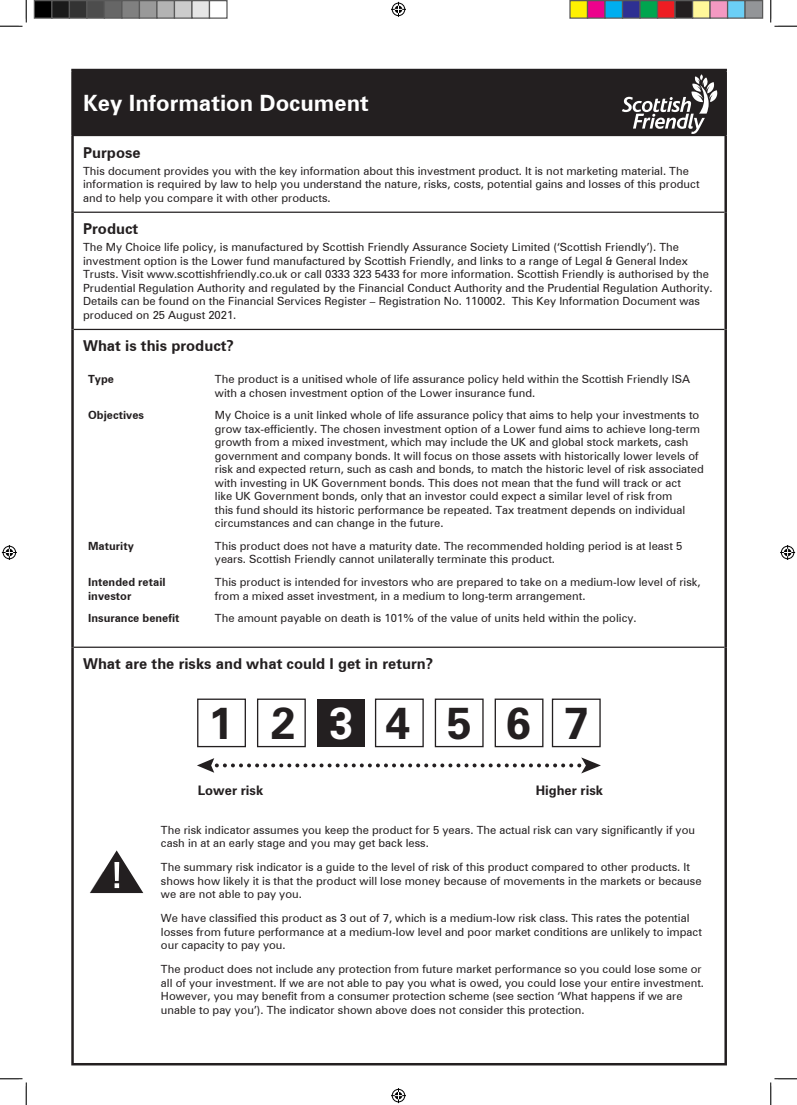
<style>
.page{position:relative;width:797px;height:1105px;background:#fff}
.page>*{position:absolute;margin:0;border:0;box-sizing:border-box;transform-origin:0 0}
.t1{font:700 44.75px "Zurich BT";color:#231f20}
.Body{font:700 22.5px "Zurich BT";color:#fff}
.t2{font:700 15px "Zurich BT";color:#231f20}
.t3{font:700 13.12px "Zurich BT";color:#231f20}
.Body-2{font:11.25px/13.5px "Zurich BT";color:#231f20}
.Body_bold{font:700 11.25px/13.5px "Zurich BT";color:#231f20}
.Body-3{font:700 11.25px "Zurich BT";color:#231f20}
.s1{color:#fff}
</style>
<div class="page">
<div style="left:72px;top:70px;width:653px;height:66px;background:#231f20"></div>
<hr style="left:71px;top:69px;width:656px;height:2px;background:#231f20">
<hr style="left:71px;top:71px;width:3px;height:65px;background:#231f20">
<hr style="left:724px;top:71px;width:3px;height:65px;background:#231f20">
<hr style="left:71px;top:136px;width:3px;height:76px;background:#231f20">
<hr style="left:724px;top:136px;width:3px;height:76px;background:#231f20">
<hr style="left:71px;top:212px;width:3px;height:117px;background:#231f20">
<hr style="left:724px;top:212px;width:3px;height:117px;background:#231f20">
<hr style="left:71px;top:329px;width:3px;height:318px;background:#231f20">
<hr style="left:724px;top:329px;width:3px;height:318px;background:#231f20">
<hr style="left:71px;top:647px;width:3px;height:416px;background:#231f20">
<hr style="left:724px;top:647px;width:3px;height:416px;background:#231f20">
<hr style="left:71px;top:1063px;width:656px;height:2px;background:#231f20">
<hr style="left:74px;top:212px;width:650px;height:1px;background:#231f20">
<hr style="left:74px;top:329px;width:650px;height:1px;background:#231f20">
<hr style="left:74px;top:647px;width:650px;height:1px;background:#231f20">
<div style="left:197px;top:698px;width:49px;height:49px;border:1px solid #231f20"></div>
<div style="left:257px;top:698px;width:49px;height:49px;border:1px solid #231f20"></div>
<div style="left:317px;top:699px;width:48px;height:47px;background:#231f20"></div>
<div style="left:375px;top:698px;width:49px;height:49px;border:1px solid #231f20"></div>
<div style="left:435px;top:698px;width:48px;height:49px;border:1px solid #231f20"></div>
<div style="left:494px;top:698px;width:49px;height:49px;border:1px solid #231f20"></div>
<div style="left:552px;top:698px;width:48px;height:49px;border:1px solid #231f20"></div>
<svg style="left:197px;top:757px;width:404px;height:16px"></svg>
<svg style="left:90px;top:850px;width:53px;height:43px"></svg>
<svg style="left:622px;top:74px;width:95px;height:60px"></svg>
<svg style="left:0;top:0;width:27px;height:27px"></svg>
<svg style="left:0;top:1078px;width:27px;height:27px"></svg>
<svg style="left:770px;top:0;width:27px;height:27px"></svg>
<svg style="left:770px;top:1078px;width:27px;height:27px"></svg>
<svg style="left:391px;top:2px;width:15px;height:15px"></svg>
<svg style="left:391px;top:1088px;width:15px;height:15px"></svg>
<svg style="left:2px;top:545px;width:15px;height:15px"></svg>
<svg style="left:780px;top:545px;width:15px;height:15px"></svg>
<div style="left:34px;top:1px;width:18px;height:17px;background:#000"></div>
<div style="left:34px;top:0;width:18px;height:19px;border:1px solid #595959"></div>
<div style="left:52px;top:1px;width:17px;height:17px;background:#1a1a1a"></div>
<div style="left:51px;top:0;width:19px;height:19px;border:1px solid #595959"></div>
<div style="left:69px;top:1px;width:18px;height:17px;background:#333"></div>
<div style="left:69px;top:0;width:19px;height:19px;border:1px solid #595959"></div>
<div style="left:87px;top:1px;width:17px;height:17px;background:#4d4d4d"></div>
<div style="left:86px;top:0;width:19px;height:19px;border:1px solid #595959"></div>
<div style="left:104px;top:1px;width:18px;height:17px;background:#666"></div>
<div style="left:104px;top:0;width:18px;height:19px;border:1px solid #595959"></div>
<div style="left:122px;top:1px;width:17px;height:17px;background:#808080"></div>
<div style="left:121px;top:0;width:19px;height:19px;border:1px solid #595959"></div>
<div style="left:139px;top:1px;width:18px;height:17px;background:#999"></div>
<div style="left:139px;top:0;width:19px;height:19px;border:1px solid #595959"></div>
<div style="left:157px;top:1px;width:17px;height:17px;background:#b3b3b3"></div>
<div style="left:156px;top:0;width:19px;height:19px;border:1px solid #595959"></div>
<div style="left:174px;top:1px;width:18px;height:17px;background:#ccc"></div>
<div style="left:174px;top:0;width:18px;height:19px;border:1px solid #595959"></div>
<div style="left:192px;top:1px;width:17px;height:17px;background:#e6e6e6"></div>
<div style="left:191px;top:0;width:19px;height:19px;border:1px solid #595959"></div>
<div style="left:209px;top:0;width:19px;height:19px;border:1px solid #595959"></div>
<div style="left:570px;top:1px;width:17px;height:17px;background:#fff101"></div>
<div style="left:569px;top:0;width:19px;height:19px;border:1px solid #595959"></div>
<div style="left:587px;top:1px;width:18px;height:17px;background:#ed028c"></div>
<div style="left:587px;top:0;width:18px;height:19px;border:1px solid #595959"></div>
<div style="left:605px;top:1px;width:17px;height:17px;background:#00aeef"></div>
<div style="left:604px;top:0;width:19px;height:19px;border:1px solid #595959"></div>
<div style="left:622px;top:1px;width:18px;height:17px;background:#2e3092"></div>
<div style="left:622px;top:0;width:18px;height:19px;border:1px solid #595959"></div>
<div style="left:640px;top:1px;width:17px;height:17px;background:#00a54f"></div>
<div style="left:639px;top:0;width:19px;height:19px;border:1px solid #595959"></div>
<div style="left:657px;top:1px;width:18px;height:17px;background:#ee1d23"></div>
<div style="left:657px;top:0;width:18px;height:19px;border:1px solid #595959"></div>
<div style="left:675px;top:1px;width:17px;height:17px;background:#231f20"></div>
<div style="left:674px;top:0;width:19px;height:19px;border:1px solid #595959"></div>
<div style="left:692px;top:1px;width:18px;height:17px;background:#fff79a"></div>
<div style="left:692px;top:0;width:18px;height:19px;border:1px solid #595959"></div>
<div style="left:710px;top:1px;width:17px;height:17px;background:#f499c2"></div>
<div style="left:709px;top:0;width:19px;height:19px;border:1px solid #595959"></div>
<div style="left:727px;top:1px;width:18px;height:17px;background:#6bcff6"></div>
<div style="left:727px;top:0;width:18px;height:19px;border:1px solid #595959"></div>
<div style="left:745px;top:1px;width:17px;height:17px;background:#939598"></div>
<div style="left:744px;top:0;width:19px;height:19px;border:1px solid #595959"></div>
<p class="Body" style="left:83px;top:90px;width:287px">Key Information Document</p>
<p class="t2" style="left:83px;top:143px;width:59px">Purpose</p>
<p class="Body-2" style="left:83px;top:164px;width:618px">This document provides you with the key information about this investment product. It is not marketing material. The information is required by law to help you understand the nature, risks, costs, potential gains and losses of this product and to help you compare it with other products.</p>
<p class="t2" style="left:83px;top:220px;width:57px">Product</p>
<p class="Body-2" style="left:83px;top:240px;width:631px">The My Choice life policy, is manufactured by Scottish Friendly Assurance Society Limited (‘Scottish Friendly’). The investment option is the Lower fund manufactured by Scottish Friendly, and links to a range of Legal &amp; General Index Trusts. Visit www.scottishfriendly.co.uk or call 0333 323 5433 for more information. Scottish Friendly is authorised by the Prudential Regulation Authority and regulated by the Financial Conduct Authority and the Prudential Regulation Authority.<br>Details can be found on the Financial Services Register – Registration No. 110002. This Key Information Document was produced on 25 August 2021.</p>
<p class="t2" style="left:83px;top:337px;width:152px">What is this product?</p>
<p class="Body-3" style="left:88px;top:372px;width:27px">Type</p>
<p class="Body-2" style="left:215px;top:372px;width:476px">The product is a unitised whole of life assurance policy held within the Scottish Friendly ISA with a chosen investment option of the Lower insurance fund.</p>
<p class="Body_bold" style="left:88px;top:408px;width:57px">Objectives</p>
<p class="Body-2" style="left:215px;top:408px;width:490px">My Choice is a unit linked whole of life assurance policy that aims to help your investments to grow tax-efficiently. The chosen investment option of a Lower fund aims to achieve long-term growth from a mixed investment, which may include the UK and global stock markets, cash government and company bonds. It will focus on those assets with historically lower levels of risk and expected return, such as cash and bonds, to match the historic level of risk associated with investing in UK Government bonds. This does not mean that the fund will track or act<br>like UK Government bonds, only that an investor could expect a similar level of risk from<br>this fund should its historic performance be repeated. Tax treatment depends on individual circumstances and can change in the future.</p>
<p class="Body_bold" style="left:88px;top:539px;width:47px">Maturity</p>
<p class="Body-2" style="left:215px;top:539px;width:469px">This product does not have a maturity date. The recommended holding period is at least 5 years. Scottish Friendly cannot unilaterally terminate this product.</p>
<p class="Body_bold" style="left:88px;top:575px;width:79px">Intended retail investor</p>
<p class="Body-2" style="left:215px;top:575px;width:487px">This product is intended for investors who are prepared to take on a medium-low level of risk, from a mixed asset investment, in a medium to long-term arrangement.</p>
<p class="Body_bold" style="left:88px;top:612px;width:93px">Insurance benefit</p>
<p class="Body-2" style="left:215px;top:612px;width:423px">The amount payable on death is 101% of the value of units held within the policy.</p>
<p class="t2" style="left:83px;top:655px;width:351px">What are the risks and what could I get in return?</p>
<p class="t1" style="left:208px;top:695px;width:382px">1 2 <span class="s1">3</span> 4 5 6 7</p>
<p class="t3" style="left:198px;top:782px;width:67px">Lower risk</p>
<p class="t3" style="left:536px;top:782px;width:69px">Higher risk</p>
<p class="Body-2" style="left:161px;top:823px;width:535px">The risk indicator assumes you keep the product for 5 years. The actual risk can vary significantly if you cash in at an early stage and you may get back less.</p>
<p class="Body-2" style="left:161px;top:860px;width:542px">The summary risk indicator is a guide to the level of risk of this product compared to other products. It shows how likely it is that the product will lose money because of movements in the markets or because we are not able to pay you.</p>
<p class="Body-2" style="left:161px;top:911px;width:542px">We have classified this product as 3 out of 7, which is a medium-low risk class. This rates the potential losses from future performance at a medium-low level and poor market conditions are unlikely to impact our capacity to pay you.</p>
<p class="Body-2" style="left:161px;top:962px;width:544px">The product does not include any protection from future market performance so you could lose some or all of your investment. If we are not able to pay you what is owed, you could lose your entire investment.<br>However, you may benefit from a consumer protection scheme (see section ‘What happens if we are unable to pay you’). The indicator shown above does not consider this protection.</p>
</div>
